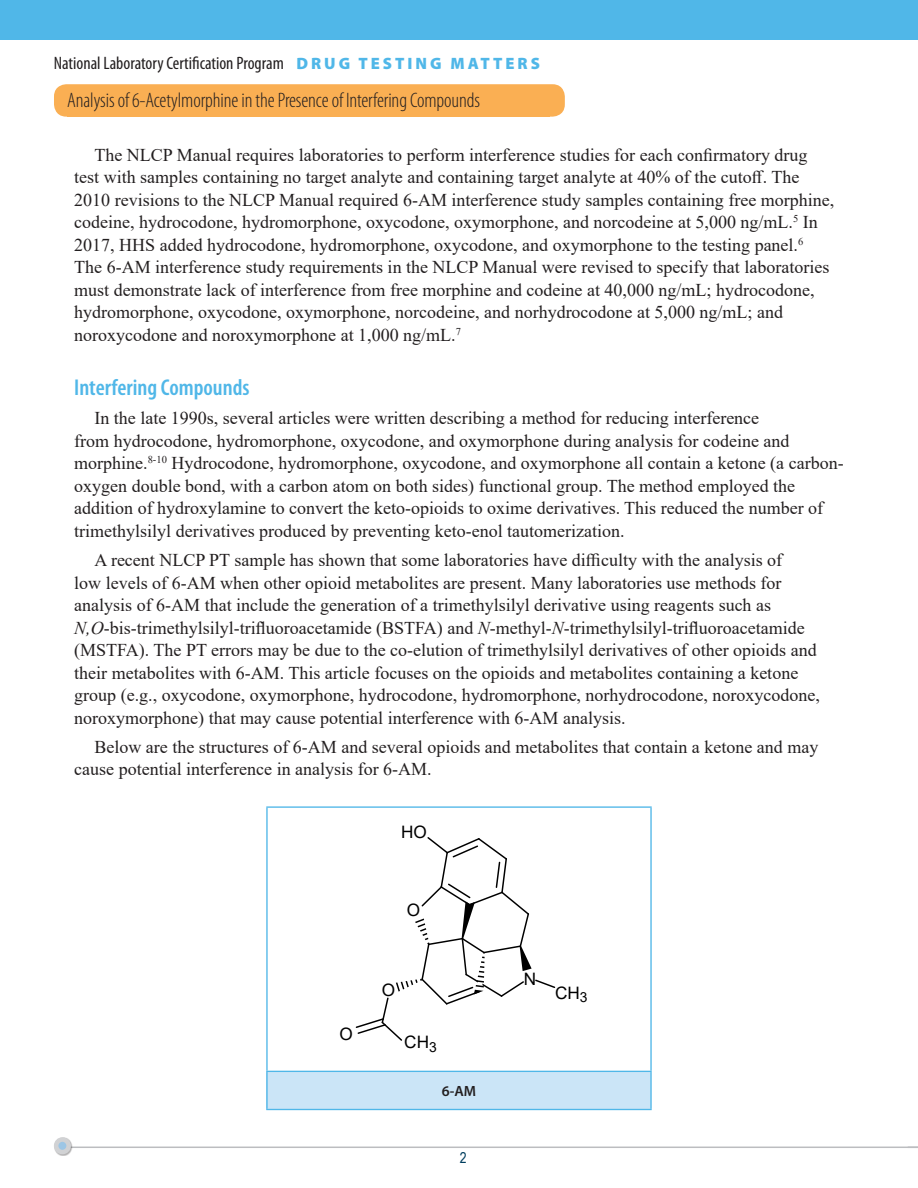
<style>
.page{position:relative;width:918px;height:1188px;background:#fff}
.page>*{position:absolute;margin:0;border:0;box-sizing:border-box;transform-origin:0 0}
.subhead_1{font:600 condensed 22.95px "Myriad Pro";color:#50b7e8}
.t1{font:300 condensed 21px "Myriad Pro";letter-spacing:-.005em;color:#231f20}
.Bodytext{font:18px/22.5px "Times New Roman";color:#231f20}
.t2{font:condensed 18px "Myriad Pro";color:#231f20}
.t3{font:17.1px "Arial";color:#000}
.t4{font:15px "Arial Narrow";color:#003e5e}
.t5{font:600 14.85px "Myriad Pro";color:#231f20}
.s1{font-weight:900;font-stretch:normal;font-size:16.5px;color:#50b7e8}
.s2{font-style:italic}
</style>
<div class="page">
<hr style="left:68px;top:1147px;width:850px;height:1px;background:#bcbdc0">
<div style="left:54px;top:1138px;width:19px;height:18px;background:#231f20;opacity:.35"></div>
<div style="left:56px;top:1140px;width:13px;height:12px;background:#9dc6e5;border-radius:50%"></div>
<div style="left:54px;top:1137px;width:17px;height:17px;border:4px solid #d1d2d4;border-radius:50%"></div>
<div style="left:0;top:0;width:918px;height:40px;background:#50b7e8"></div>
<div style="left:54px;top:84px;width:511px;height:33px;background:#faaf53;border-radius:12px"></div>
<div style="left:267px;top:1071px;width:384px;height:38px;background:#cbe5f7"></div>
<hr style="left:266px;top:806px;width:386px;height:2px;background:#50b7e8">
<hr style="left:266px;top:808px;width:2px;height:263px;background:#50b7e8">
<hr style="left:650px;top:808px;width:2px;height:263px;background:#50b7e8">
<hr style="left:266px;top:1071px;width:386px;height:1px;background:#50b7e8">
<hr style="left:266px;top:1072px;width:2px;height:37px;background:#50b7e8">
<hr style="left:650px;top:1072px;width:2px;height:37px;background:#50b7e8">
<hr style="left:266px;top:1109px;width:386px;height:1px;background:#50b7e8">
<svg style="left:356px;top:837px;width:199px;height:204px"></svg>
<p class="t2" style="left:54px;top:54px;width:488px">National Laboratory Certification Program <span class="s1">D R U G T E S T I N G M AT T E R S</span></p>
<p class="t1" style="left:67px;top:89px;width:414px">Analysis of 6-Acetylmorphine in the Presence of Interfering Compounds</p>
<p class="Bodytext" style="left:74px;top:143px;width:762px;text-indent:20px">The NLCP Manual requires laboratories to perform interference studies for each confirmatory drug test with samples containing no target analyte and containing target analyte at 40% of the cutoff. The 2010 revisions to the NLCP Manual required 6-AM interference study samples containing free morphine, codeine, hydrocodone, hydromorphone, oxycodone, oxymorphone, and norcodeine at 5,000 ng/mL.<sup>5</sup> In 2017, HHS added hydrocodone, hydromorphone, oxycodone, and oxymorphone to the testing panel.<sup>6<br></sup>The 6-AM interference study requirements in the NLCP Manual were revised to specify that laboratories must demonstrate lack of interference from free morphine and codeine at 40,000 ng/mL; hydrocodone, hydromorphone, oxycodone, oxymorphone, norcodeine, and norhydrocodone at 5,000 ng/mL; and noroxycodone and noroxymorphone at 1,000 ng/mL.<sup>7</sup></p>
<p class="subhead_1" style="left:74px;top:375px;width:177px">Interfering Compounds</p>
<p class="Bodytext" style="left:74px;top:407px;width:771px;text-indent:20px">In the late 1990s, several articles were written describing a method for reducing interference<br>from hydrocodone, hydromorphone, oxycodone, and oxymorphone during analysis for codeine and morphine.<sup>8-10</sup> Hydrocodone, hydromorphone, oxycodone, and oxymorphone all contain a ketone (a carbon&shy;oxygen double bond, with a carbon atom on both sides) functional group. The method employed the addition of hydroxylamine to convert the keto-opioids to oxime derivatives. This reduced the number of trimethylsilyl derivatives produced by preventing keto-enol tautomerization.</p>
<p class="Bodytext" style="left:74px;top:548px;width:747px;text-indent:20px">A recent NLCP PT sample has shown that some laboratories have difficulty with the analysis of<br>low levels of 6-AM when other opioid metabolites are present. Many laboratories use methods for analysis of 6-AM that include the generation of a trimethylsilyl derivative using reagents such as <span class="s2">N,O</span>-bis-trimethylsilyl-trifluoroacetamide (BSTFA) and <span class="s2">N</span>-methyl-<span class="s2">N</span>-trimethylsilyl-trifluoroacetamide (MSTFA). The PT errors may be due to the co-elution of trimethylsilyl derivatives of other opioids and their metabolites with 6-AM. This article focuses on the opioids and metabolites containing a ketone group (e.g., oxycodone, oxymorphone, hydrocodone, hydromorphone, norhydrocodone, noroxycodone, noroxymorphone) that may cause potential interference with 6-AM analysis.</p>
<p class="Bodytext" style="left:74px;top:735px;width:746px;text-indent:20px">Below are the structures of 6-AM and several opioids and metabolites that contain a ketone and may cause potential interference in analysis for 6-AM.</p>
<p class="t3" style="left:401px;top:820px;width:27px">HO</p>
<p class="t3" style="left:340px;top:1022px;width:15px">O</p>
<p class="t3" style="left:407px;top:898px;width:15px">O</p>
<p class="t3" style="left:382px;top:978px;width:15px">O</p>
<p class="t3" style="left:404px;top:1030px;width:34px">CH<sub>3</sub></p>
<p class="t5" style="left:442px;top:1083px;width:36px">6-AM</p>
<p class="t4" style="left:460px;top:1147px;width:8px">2</p>
<p class="t3" style="left:524px;top:967px;width:14px">N</p>
<p class="t3" style="left:555px;top:981px;width:34px">CH<sub>3</sub></p>
</div>
